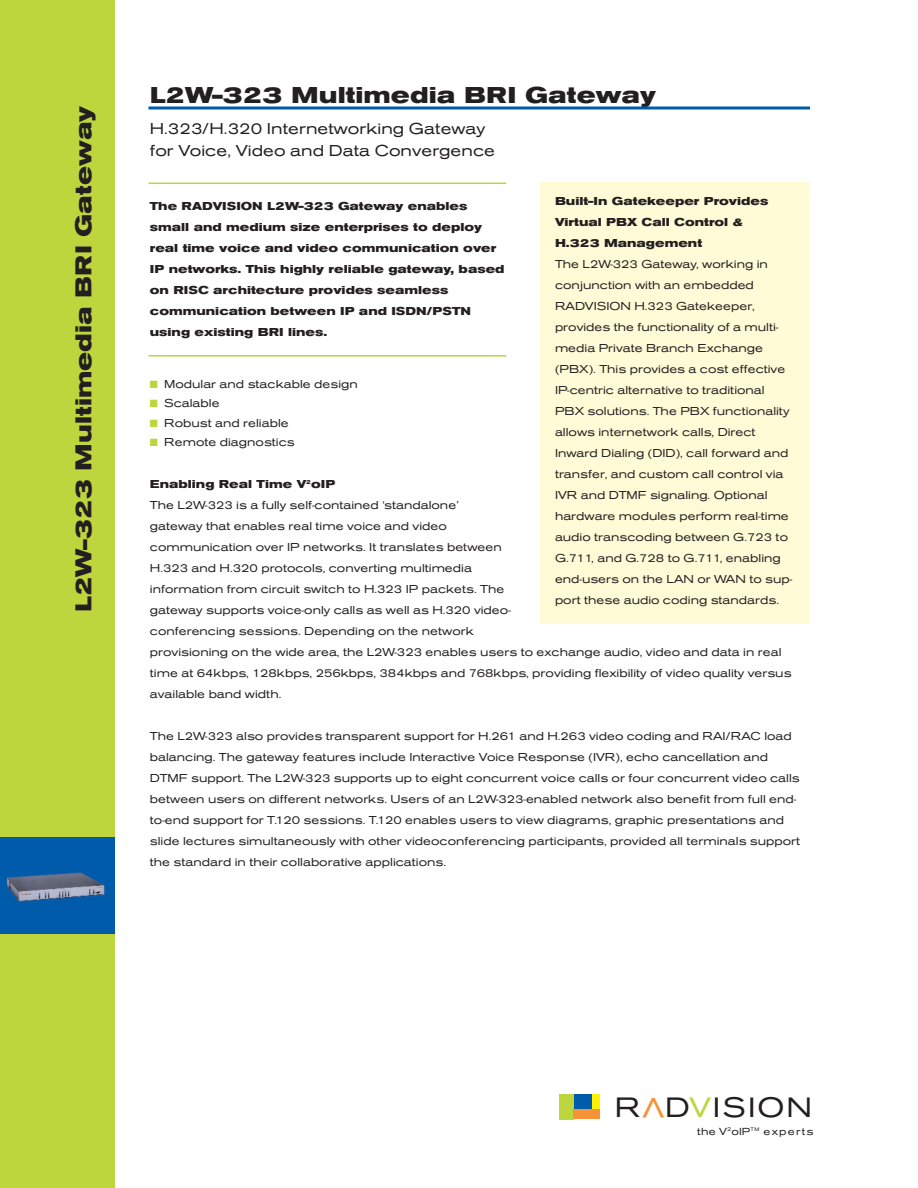
<style>
.page{position:relative;width:918px;height:1188px;background:#fff}
.page>*{position:absolute;margin:0;border:0;box-sizing:border-box;transform-origin:0 0}
.t1{font:expanded 29.25px "A Grotesk";letter-spacing:.07em;color:#231f20}
.t2{font:expanded 29.25px "A Grotesk";color:#f69238}
.t3{font:24px "A Grotesk Bld Ext";color:#231f20}
.t4{font:expanded 16.5px/22.5px "A Grotesk";color:#231f20}
.t5{font:expanded 12px/21px "A Grotesk";color:#231f20}
.t6{font:12px/21px "A Grotesk Bld Ext";color:#231f20}
.t7{font:expanded 10.65px "A Grotesk";letter-spacing:.11em;color:#231f20}
.s1{color:#bdd63e}
</style>
<div class="page">
<div style="left:0;top:0;width:115px;height:1188px;background:#bdd63e"></div>
<svg style="left:148px;top:106px;width:662px;height:4px;background:#4083bf"></svg>
<div style="left:540px;top:182px;width:270px;height:442px;background:#fffbd6"></div>
<hr style="left:148px;top:183px;width:358px;height:1px;background:#bdd63e">
<hr style="left:148px;top:355px;width:358px;height:2px;background:#bdd63e">
<img style="left:0;top:837px;width:115px;height:97px">
<div style="left:560px;top:1094px;width:14px;height:25px;background:#bdd63e"></div>
<div style="left:574px;top:1108px;width:26px;height:11px;background:#f69238"></div>
<div style="left:574px;top:1094px;width:19px;height:14px;background:#015bab"></div>
<div style="left:592px;top:1094px;width:8px;height:14px;background:#fff101"></div>
<h2 class="t3" style="left:74px;top:612px;width:508px;rotate:-90deg">L2W-323 Multimedia BRI Gateway</h2>
<h2 class="t3" style="left:150px;top:85px;width:508px">L2W-323 Multimedia BRI Gateway</h2>
<h3 class="t4" style="left:150px;top:119px;width:347px">H.323/H.320 Internetworking Gateway for Voice, Video and Data Convergence</h3>
<p class="t6" style="left:555px;top:192px;width:215px">Built-In Gatekeeper Provides<br>Virtual PBX Call Control &amp;<br>H.323 Management</p>
<p class="t5" style="left:555px;top:255px;width:239px">The L2W-323 Gateway, working in conjunction with an embedded RADVISION H.323 Gatekeeper, provides the functionality of a multi&shy;media Private Branch Exchange (PBX). This provides a cost effective IP-centric alternative to traditional PBX solutions. The PBX functionality allows internetwork calls, Direct Inward Dialing (DID), call forward and transfer, and custom call control via IVR and DTMF signaling. Optional hardware modules perform real-time audio transcoding between G.723 to G.711, and G.728 to G.711, enabling end-users on the LAN or WAN to sup&shy;port these audio coding standards.</p>
<p class="t6" style="left:150px;top:196px;width:356px">The RADVISION L2W-323 Gateway enables small and medium size enterprises to deploy real time voice and video communication over IP networks. This highly reliable gateway, based on RISC architecture provides seamless communication between IP and ISDN/PSTN using existing BRI lines.</p>
<p class="t5" style="left:150px;top:374px;width:209px"><span class="s1">■</span> Modular and stackable design</p>
<p class="t5" style="left:150px;top:394px;width:71px"><span class="s1">■</span> Scalable</p>
<p class="t5" style="left:150px;top:413px;width:140px"><span class="s1">■</span> Robust and reliable</p>
<p class="t5" style="left:150px;top:433px;width:146px"><span class="s1">■</span> Remote diagnostics</p>
<p class="t6" style="left:150px;top:475px;width:187px">Enabling Real Time V<sup>2</sup>oIP</p>
<p class="t5" style="left:150px;top:496px;width:643px">The L2W-323 is a fully self-contained ‘standalone’<br>gateway that enables real time voice and video<br>communication over IP networks. It translates between<br>H.323 and H.320 protocols, converting multimedia<br>information from circuit switch to H.323 IP packets. The<br>gateway supports voice-only calls as well as H.320 video-<br>conferencing sessions. Depending on the network<br>provisioning on the wide area, the L2W-323 enables users to exchange audio, video and data in real time at 64kbps, 128kbps, 256kbps, 384kbps and 768kbps, providing flexibility of video quality versus available band width.</p>
<p class="t5" style="left:150px;top:727px;width:652px">The L2W-323 also provides transparent support for H.261 and H.263 video coding and RAI/RAC load balancing. The gateway features include Interactive Voice Response (IVR), echo cancellation and DTMF support. The L2W-323 supports up to eight concurrent voice calls or four concurrent video calls between users on different networks. Users of an L2W-323-enabled network also benefit from full end&shy;to-end support for T.120 sessions. T.120 enables users to view diagrams, graphic presentations and slide lectures simultaneously with other videoconferencing participants, provided all terminals support the standard in their collaborative applications.</p>
<h1 class="t1" style="left:615px;top:1096px;width:199px">R D<span class="s1">V</span>ISION</h1>
<h1 class="t2" style="left:664px;top:1118px;width:23px;rotate:-180deg">V</h1>
<p class="t7" style="left:697px;top:1127px;width:118px">the V<sup>2</sup>oIP<sup>TM</sup> experts</p>
</div>
